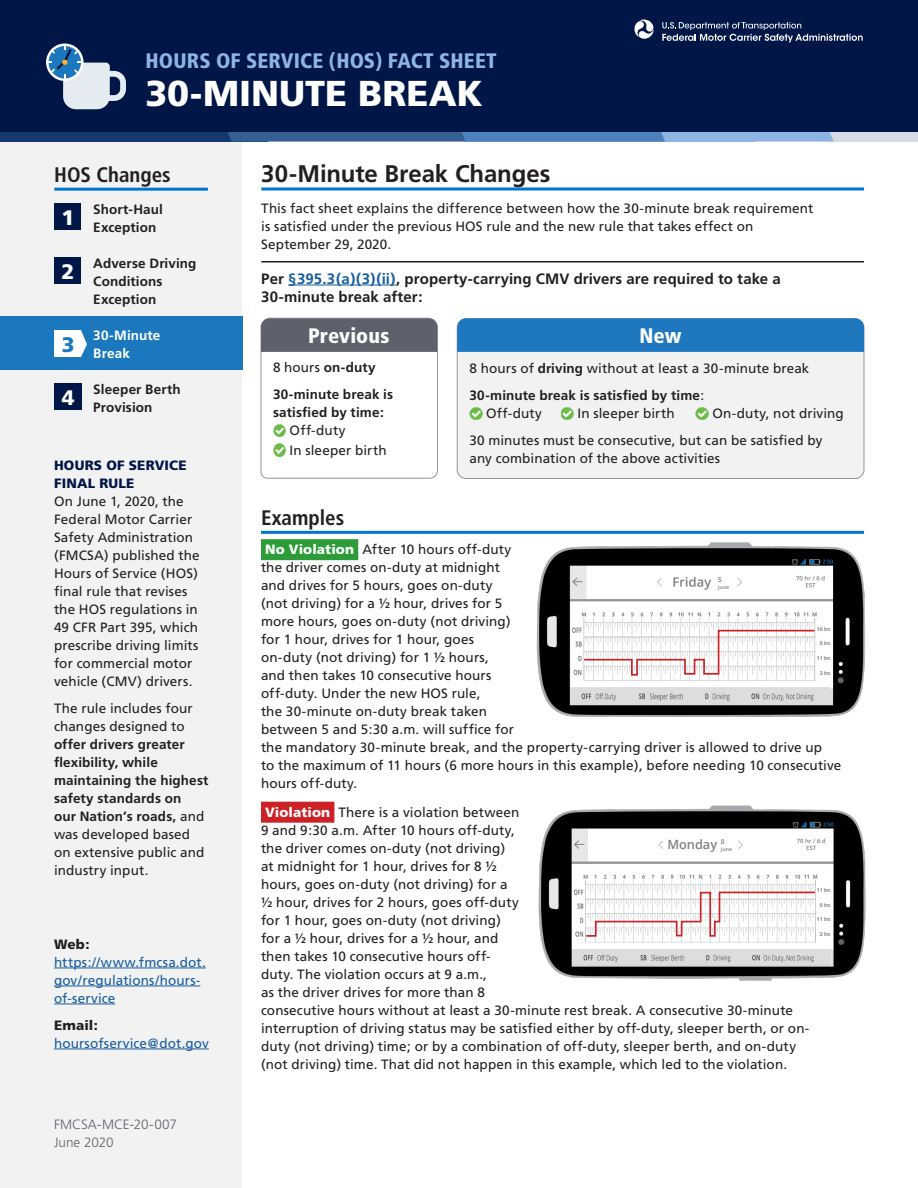
<style>
.page{position:relative;width:918px;height:1188px;background:#fff}
.page>*{position:absolute;margin:0;border:0;box-sizing:border-box;transform-origin:0 0}
.t1{font:900 36px "Frutiger";color:#fff}
.t2{font:700 24px "Frutiger";letter-spacing:-.005em;color:#231f20}
.t3{font:900 condensed 21px "Frutiger";letter-spacing:.005em;color:#8eb4e3}
.t4{font:700 condensed 21px "Frutiger";color:#231f20}
.t5{font:900 condensed 21px "Frutiger";color:#fff}
.t6{font:900 21px "Frutiger";color:#fff}
.t7{font:900 21px "Frutiger";color:#1b78be}
.t8{font:700 15px/18px "Frutiger";letter-spacing:.005em;color:#231f20}
.t9{font:13.5px/18px "Frutiger";letter-spacing:.01em;color:#231f20}
.t10{font:700 13.5px/18px "Frutiger";letter-spacing:.01em;color:#231f20}
.t11{font:13.5px/18px "Frutiger";letter-spacing:.01em;color:#175d9e}
.t12{font:300 13.5px/18px "Frutiger";color:#5c616b}
.t13{font:900 13.5px/18px "Frutiger";letter-spacing:.015em;color:#001647}
.t14{font:700 13.5px/18px "Frutiger";letter-spacing:.01em;color:#fff}
.s1{font-weight:400}
.s2{font-weight:900;color:#231f20}
.s3{color:#175d9e}
.s4{font-weight:700}
.s5{font-weight:900;color:#fff}
</style>
<div class="page">
<div style="left:0;top:121px;width:242px;height:1067px;background:#f2f2f2"></div>
<div style="left:0;top:0;width:918px;height:141px;background:#001647"></div>
<svg style="left:634px;top:19px;width:20px;height:20px"></svg>
<svg style="left:662px;top:22px;width:201px;height:21px"></svg>
<div style="left:0;top:132px;width:268px;height:10px;background:#15396d"></div>
<div style="left:828px;top:132px;width:90px;height:10px;background:#d6dce5"></div>
<svg style="left:228px;top:132px;width:606px;height:10px;background:#5b85b8"></svg>
<svg style="left:46px;top:43px;width:80px;height:66px"></svg>
<div style="left:457px;top:319px;width:407px;height:159px;background:#f2f2f2;border-radius:9px"></div>
<div style="left:0;top:316px;width:243px;height:54px;background:#1b78be"></div>
<hr style="left:261px;top:261px;width:603px;height:1px;background:#231f20">
<hr style="left:288px;top:285px;width:108px;height:1px;background:#175d9e">
<hr style="left:261px;top:188px;width:603px;height:2px;background:#0275d0">
<hr style="left:261px;top:531px;width:603px;height:3px;background:#0275d0">
<div style="left:261px;top:539px;width:97px;height:21px;background:#2c9c38"></div>
<div style="left:261px;top:802px;width:73px;height:21px;background:#cc2126"></div>
<svg style="left:261px;top:318px;width:177px;height:161px"></svg>
<svg style="left:470px;top:407px;width:12px;height:13px"></svg>
<svg style="left:561px;top:407px;width:13px;height:13px"></svg>
<svg style="left:696px;top:407px;width:13px;height:13px"></svg>
<div style="left:457px;top:318px;width:407px;height:34px;background:#1f78bf"></div>
<hr style="left:54px;top:968px;width:152px;height:1px;background:#175d9e">
<hr style="left:54px;top:986px;width:146px;height:1px;background:#175d9e">
<hr style="left:54px;top:1004px;width:61px;height:1px;background:#175d9e">
<hr style="left:54px;top:1049px;width:155px;height:1px;background:#175d9e">
<hr style="left:54px;top:188px;width:154px;height:3px;background:#0275d0">
<svg style="left:54px;top:330px;width:33px;height:27px"></svg>
<div style="left:54px;top:203px;width:27px;height:27px;background:#001647"></div>
<div style="left:54px;top:257px;width:27px;height:27px;background:#001647"></div>
<div style="left:55px;top:383px;width:27px;height:27px;background:#001647"></div>
<img style="left:536px;top:542px;width:329px;height:175px">
<svg style="left:582px;top:629px;width:234px;height:48px"></svg>
<img style="left:570px;top:686px;width:260px;height:18px">
<div style="left:718px;top:577px;width:12px;height:13px;background:#fff"></div>
<hr style="left:816px;top:627px;width:14px;height:4px;background:#fff">
<div style="left:817px;top:641px;width:13px;height:7px;background:#fff"></div>
<div style="left:817px;top:656px;width:13px;height:7px;background:#fff"></div>
<div style="left:817px;top:670px;width:13px;height:7px;background:#fff"></div>
<img style="left:538px;top:805px;width:328px;height:176px">
<svg style="left:585px;top:891px;width:232px;height:47px"></svg>
<img style="left:572px;top:944px;width:259px;height:21px">
<div style="left:816px;top:888px;width:14px;height:5px;background:#fff"></div>
<div style="left:817px;top:903px;width:13px;height:7px;background:#fff"></div>
<div style="left:817px;top:917px;width:13px;height:7px;background:#fff"></div>
<div style="left:817px;top:932px;width:13px;height:7px;background:#fff"></div>
<div style="left:667px;top:839px;width:59px;height:20px;background:#fff"></div>
<div style="left:721px;top:839px;width:12px;height:14px;background:#fff"></div>
<h3 class="t3" style="left:146px;top:48px;width:353px">HOURS OF SERVICE (HOS) FACT SHEET</h3>
<h1 class="t1" style="left:146px;top:71px;width:339px">30-MINUTE BREAK</h1>
<h2 class="t4" style="left:54px;top:162px;width:118px">HOS Changes</h2>
<p class="t6" style="left:61px;top:205px;width:14px">1</p>
<p class="t10" style="left:93px;top:200px;width:71px">Short-Haul<br>Exception</p>
<p class="t10" style="left:93px;top:254px;width:105px">Adverse Driving<br>Conditions<br>Exception</p>
<p class="t14" style="left:93px;top:326px;width:69px">30-Minute<br>Break</p>
<p class="t10" style="left:93px;top:380px;width:89px">Sleeper Berth<br>Provision</p>
<p class="t6" style="left:61px;top:259px;width:14px">2</p>
<p class="t7" style="left:62px;top:332px;width:14px">3</p>
<p class="t6" style="left:62px;top:385px;width:14px">4</p>
<h4 class="t13" style="left:54px;top:456px;width:134px">HOURS OF SERVICE<br>FINAL RULE</h4>
<p class="t9" style="left:54px;top:492px;width:147px">On June 1, 2020, the<br>Federal Motor Carrier<br>Safety Administration (FMCSA) published the<br>Hours of Service (HOS) final rule that revises the HOS regulations in<br>49 CFR Part 395, which prescribe driving limits for commercial motor vehicle (CMV) drivers.</p>
<p class="t10" style="left:54px;top:699px;width:156px"><span class="s1">The rule includes four changes designed to </span>offer drivers greater flexibility, while maintaining the highest safety standards on<br>our Nation’s roads, <span class="s1">and was developed based on extensive public and industry input.</span></p>
<p class="t11" style="left:54px;top:935px;width:153px"><span class="s2">Web: </span>https://www.fmcsa.dot. gov/regulations/hours&shy;of-service</p>
<p class="t11" style="left:54px;top:1016px;width:156px"><span class="s2">Email: </span>hoursofservice@dot.gov</p>
<p class="t12" style="left:54px;top:1115px;width:125px">FMCSA-MCE-20-007<br>June 2020</p>
<h1 class="t2" style="left:261px;top:159px;width:291px">30-Minute Break Changes</h1>
<p class="t9" style="left:261px;top:199px;width:554px">This fact sheet explains the difference between how the 30-minute break requirement is satisfied under the previous HOS rule and the new rule that takes effect on<br>September 29, 2020.</p>
<p class="t8" style="left:261px;top:269px;width:521px">Per <span class="s3">§395.3(a)(3)(ii)</span>, property-carrying CMV drivers are required to take a<br>30-minute break after:</p>
<h3 class="t5" style="left:308px;top:323px;width:83px">Previous</h3>
<p class="t10" style="left:273px;top:359px;width:104px"><span class="s1">8 hours</span> on-duty</p>
<p class="t10" style="left:273px;top:386px;width:122px">30-minute break is satisfied by time:</p>
<p class="t9" style="left:290px;top:422px;width:57px">Off-duty</p>
<p class="t9" style="left:290px;top:441px;width:99px">In sleeper birth</p>
<h3 class="t5" style="left:639px;top:323px;width:44px">New</h3>
<p class="t9" style="left:470px;top:360px;width:341px">8 hours of <span class="s4">driving</span> without at least a 30-minute break</p>
<p class="t10" style="left:470px;top:387px;width:236px">30-minute break is satisfied by time<span class="s1">:</span></p>
<p class="t9" style="left:486px;top:404px;width:57px">Off-duty</p>
<p class="t9" style="left:578px;top:404px;width:99px">In sleeper birth</p>
<p class="t9" style="left:713px;top:404px;width:133px">On-duty, not driving</p>
<p class="t9" style="left:469px;top:431px;width:354px">30 minutes must be consecutive, but can be satisfied by any combination of the above activities</p>
<h4 class="t4" style="left:261px;top:505px;width:85px">Examples</h4>
<p class="t9" style="left:261px;top:541px;width:582px;text-indent:4px"><span class="s5">No Violation</span> After 10 hours off-duty<br>the driver comes on-duty at midnight<br>and drives for 5 hours, goes on-duty<br>(not driving) for a ½ hour, drives for 5<br>more hours, goes on-duty (not driving)<br>for 1 hour, drives for 1 hour, goes<br>on-duty (not driving) for 1 ½ hours,<br>and then takes 10 consecutive hours<br>off-duty. Under the new HOS rule,<br>the 30-minute on-duty break taken<br>between 5 and 5:30 a.m. will suffice for<br>the mandatory 30-minute break, and the property-carrying driver is allowed to drive up<br>to the maximum of 11 hours (6 more hours in this example), before needing 10 consecutive hours off-duty.</p>
<p class="t9" style="left:261px;top:803px;width:550px;text-indent:4px"><span class="s5">Violation</span> There is a violation between<br>9 and 9:30 a.m. After 10 hours off-duty,<br>the driver comes on-duty (not driving)<br>at midnight for 1 hour, drives for 8 ½<br>hours, goes on-duty (not driving) for a<br>½ hour, drives for 2 hours, goes off-duty<br>for 1 hour, goes on-duty (not driving)<br>for a ½ hour, drives for a ½ hour, and<br>then takes 10 consecutive hours off-<br>duty. The violation occurs at 9 a.m.,<br>as the driver drives for more than 8<br>consecutive hours without at least a 30-minute rest break. A consecutive 30-minute interruption of driving status may be satisfied either by off-duty, sleeper berth, or on&shy;duty (not driving) time; or by a combination of off-duty, sleeper berth, and on-duty (not driving) time. That did not happen in this example, which led to the violation.</p>
</div>
